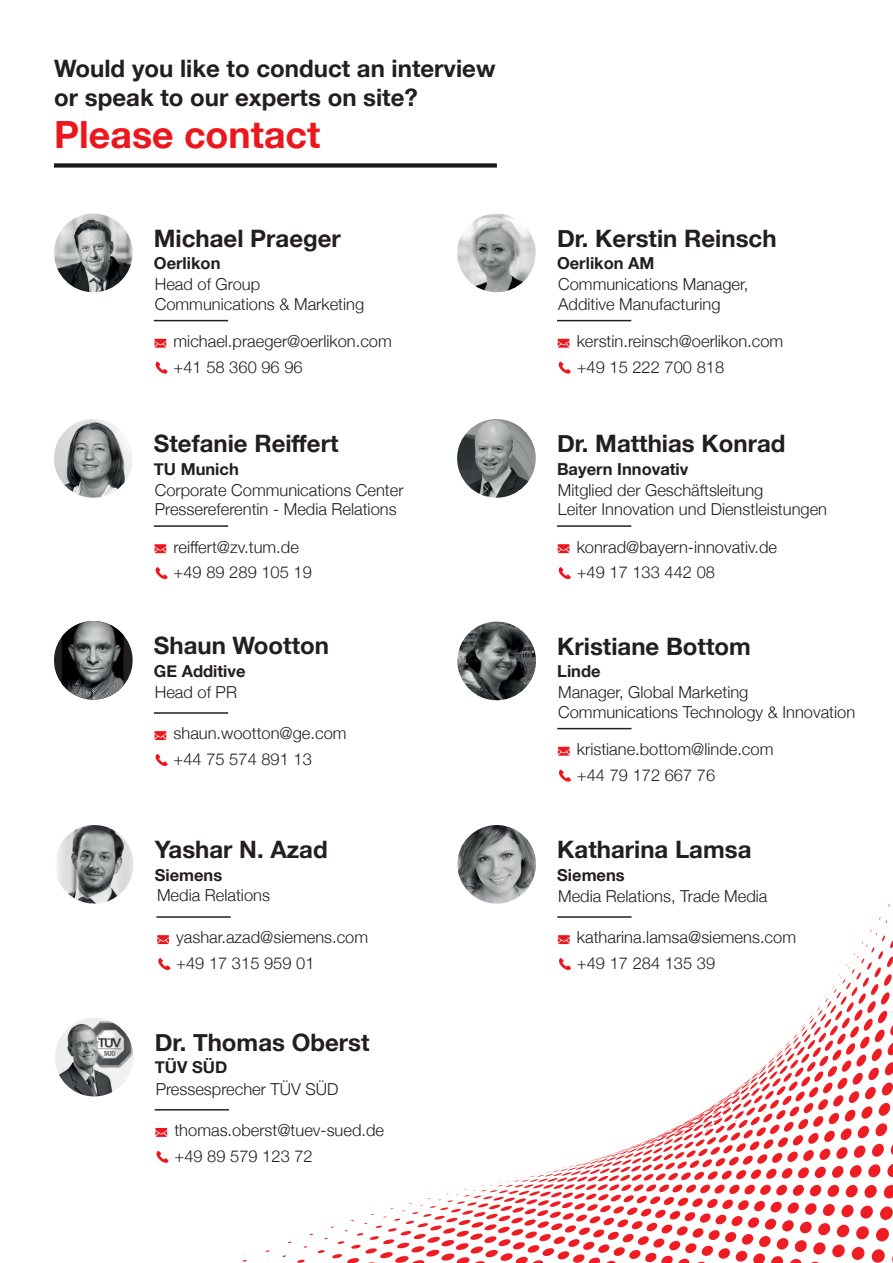
<style>
.page{position:relative;width:893px;height:1263px;background:#fff}
.page>*{position:absolute;margin:0;border:0;box-sizing:border-box;transform-origin:0 0}
.t1{font:700 37.5px "Helvetica Neue";color:#ec171d}
.t2{font:700 24px/28.5px "Helvetica Neue";color:#231f20}
.t3{font:300 16.5px "Helvetica Neue";color:#231f20}
.t4{font:700 16.5px "Helvetica Neue";color:#231f20}
</style>
<div class="page">
<img style="left:54px;top:214px;width:79px;height:78px;border-radius:39px">
<img style="left:54px;top:419px;width:79px;height:79px;border-radius:39px">
<img style="left:457px;top:419px;width:79px;height:79px;border-radius:39px">
<img style="left:55px;top:825px;width:79px;height:79px;border-radius:39px">
<img style="left:55px;top:1018px;width:79px;height:78px;border-radius:39px">
<img style="left:457px;top:622px;width:79px;height:78px;border-radius:39px">
<div style="left:54px;top:621px;width:79px;height:79px;background:#231f20;border-radius:50%"></div>
<img style="left:62px;top:621px;width:62px;height:79px">
<img style="left:457px;top:214px;width:79px;height:78px;border-radius:39px">
<hr style="left:154px;top:320px;width:74px;height:1px;background:#231f20">
<hr style="left:154px;top:525px;width:74px;height:2px;background:#231f20">
<hr style="left:557px;top:525px;width:74px;height:2px;background:#231f20">
<hr style="left:155px;top:1109px;width:74px;height:1px;background:#231f20">
<hr style="left:156px;top:916px;width:75px;height:2px;background:#231f20">
<hr style="left:557px;top:728px;width:74px;height:1px;background:#231f20">
<hr style="left:154px;top:712px;width:74px;height:2px;background:#231f20">
<hr style="left:557px;top:320px;width:74px;height:1px;background:#231f20">
<svg style="left:154px;top:339px;width:12px;height:9px"></svg>
<svg style="left:154px;top:544px;width:12px;height:9px"></svg>
<svg style="left:557px;top:544px;width:13px;height:9px"></svg>
<svg style="left:155px;top:1128px;width:10px;height:9px"></svg>
<svg style="left:157px;top:935px;width:8px;height:9px"></svg>
<svg style="left:558px;top:747px;width:12px;height:9px"></svg>
<svg style="left:154px;top:731px;width:12px;height:9px"></svg>
<svg style="left:557px;top:339px;width:13px;height:9px"></svg>
<svg style="left:155px;top:362px;width:13px;height:12px"></svg>
<svg style="left:155px;top:567px;width:13px;height:12px"></svg>
<svg style="left:558px;top:567px;width:13px;height:12px"></svg>
<svg style="left:156px;top:1151px;width:9px;height:12px"></svg>
<svg style="left:158px;top:958px;width:7px;height:12px"></svg>
<svg style="left:559px;top:769px;width:12px;height:13px"></svg>
<svg style="left:155px;top:754px;width:13px;height:12px"></svg>
<svg style="left:558px;top:362px;width:13px;height:12px"></svg>
<svg style="left:165px;top:826px;width:728px;height:437px"></svg>
<div style="left:54px;top:163px;width:443px;height:5px;background:#1a1a17"></div>
<p class="t2" style="left:54px;top:55px;width:443px">Would you like to conduct an interview or speak to our experts on site?</p>
<p class="t1" style="left:54px;top:105px;width:267px">Please contact</p>
<p class="t2" style="left:154px;top:224px;width:189px">Michael Praeger</p>
<p class="t4" style="left:154px;top:250px;width:68px">Oerlikon</p>
<p class="t2" style="left:557px;top:224px;width:221px">Dr. Kerstin Reinsch</p>
<p class="t4" style="left:557px;top:250px;width:99px">Oerlikon AM</p>
<p class="t3" style="left:155px;top:271px;width:107px">Head of Group</p>
<p class="t3" style="left:155px;top:291px;width:211px">Communications &amp; Marketing</p>
<p class="t3" style="left:558px;top:271px;width:192px">Communications Manager,</p>
<p class="t3" style="left:558px;top:291px;width:164px">Additive Manufacturing</p>
<p class="t3" style="left:174px;top:328px;width:220px">michael.praeger@oerlikon.com</p>
<p class="t3" style="left:174px;top:353px;width:131px">+41 58 360 96 96</p>
<p class="t3" style="left:577px;top:328px;width:208px">kerstin.reinsch@oerlikon.com</p>
<p class="t3" style="left:577px;top:353px;width:149px">+49 15 222 700 818</p>
<p class="t2" style="left:154px;top:430px;width:186px">Stefanie Reiffert</p>
<p class="t4" style="left:154px;top:456px;width:86px">TU Munich</p>
<p class="t2" style="left:557px;top:430px;width:230px">Dr. Matthias Konrad</p>
<p class="t4" style="left:557px;top:456px;width:133px">Bayern Innovativ</p>
<p class="t3" style="left:155px;top:477px;width:250px">Corporate Communications Center</p>
<p class="t3" style="left:155px;top:496px;width:243px">Pressereferentin - Media Relations</p>
<p class="t3" style="left:558px;top:477px;width:207px">Mitglied der Geschäftsleitung</p>
<p class="t3" style="left:558px;top:496px;width:271px">Leiter Innovation und Dienstleistungen</p>
<p class="t3" style="left:174px;top:533px;width:127px">reiffert@zv.tum.de</p>
<p class="t3" style="left:174px;top:559px;width:140px">+49 89 289 105 19</p>
<p class="t3" style="left:577px;top:533px;width:202px">konrad@bayern-innovativ.de</p>
<p class="t3" style="left:577px;top:559px;width:140px">+49 17 133 442 08</p>
<p class="t2" style="left:154px;top:632px;width:177px">Shaun Wootton</p>
<p class="t4" style="left:154px;top:658px;width:93px">GE Additive</p>
<p class="t2" style="left:557px;top:632px;width:195px">Kristiane Bottom</p>
<p class="t4" style="left:557px;top:658px;width:45px">Linde</p>
<p class="t3" style="left:155px;top:678px;width:84px">Head of PR</p>
<p class="t3" style="left:558px;top:679px;width:192px">Manager, Global Marketing</p>
<p class="t3" style="left:558px;top:699px;width:299px">Communications Technology &amp; Innovation</p>
<p class="t3" style="left:174px;top:720px;width:175px">shaun.wootton@ge.com</p>
<p class="t3" style="left:174px;top:746px;width:140px">+44 75 574 891 13</p>
<p class="t3" style="left:577px;top:736px;width:198px">kristiane.bottom@linde.com</p>
<p class="t3" style="left:577px;top:761px;width:140px">+44 79 172 667 76</p>
<p class="t2" style="left:155px;top:836px;width:174px">Yashar N. Azad</p>
<p class="t4" style="left:155px;top:862px;width:69px">Siemens</p>
<p class="t2" style="left:557px;top:836px;width:196px">Katharina Lamsa</p>
<p class="t4" style="left:557px;top:862px;width:69px">Siemens</p>
<p class="t3" style="left:157px;top:881px;width:114px">Media Relations</p>
<p class="t3" style="left:558px;top:882px;width:211px">Media Relations, Trade Media</p>
<p class="t3" style="left:176px;top:924px;width:193px">yashar.azad@siemens.com</p>
<p class="t3" style="left:176px;top:950px;width:140px">+49 17 315 959 01</p>
<p class="t2" style="left:155px;top:1029px;width:216px">Dr. Thomas Oberst</p>
<p class="t4" style="left:155px;top:1054px;width:74px">TÜV SÜD</p>
<p class="t3" style="left:156px;top:1075px;width:184px">Pressesprecher TÜV SÜD</p>
<p class="t3" style="left:174px;top:1117px;width:211px">thomas.oberst@tuev-sued.de</p>
<p class="t3" style="left:174px;top:1142px;width:140px">+49 89 579 123 72</p>
<p class="t3" style="left:577px;top:924px;width:221px">katharina.lamsa@siemens.com</p>
<p class="t3" style="left:577px;top:950px;width:140px">+49 17 284 135 39</p>
</div>
